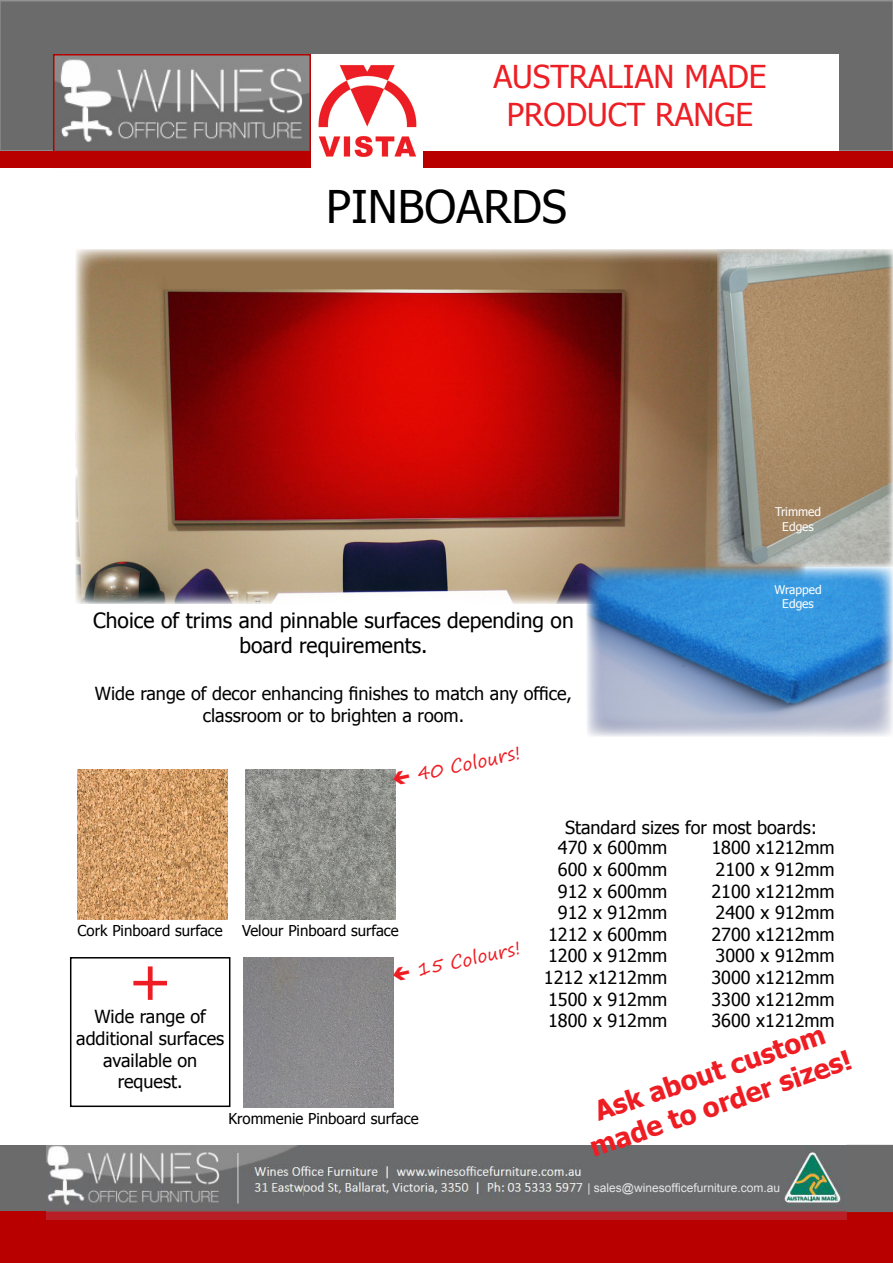
<style>
.page{position:relative;width:893px;height:1263px;background:#fff}
.page>*{position:absolute;margin:0;border:0;box-sizing:border-box;transform-origin:0 0}
.t1{font:58.5px "Tahoma";color:#ee1d23}
.t2{font:45px "Tahoma";color:#000}
.t3{font:31.5px/37.8px "Tahoma";color:#ed1f25;text-align:center}
.t4{font:700 27px "Tahoma";color:#ee1d23}
.t5{font:21px/25.2px "Tahoma";color:#000;text-align:center}
.t6{font:18px/21.6px "Tahoma";color:#000;text-align:center}
.t7{font:18px "Segoe Print";color:#ee1d23}
.t8{font:15px "Tahoma";color:#000}
.t9{font:12px "Arial";color:#e6e6e6}
.t10{font:12px "Tahoma";color:#fff}
</style>
<div class="page">
<div style="left:0;top:0;width:893px;height:152px;background:#6b6b6b;border:2px solid #8b8b8b"></div>
<div style="left:311px;top:54px;width:528px;height:114px;background:#fff"></div>
<img style="left:46px;top:1145px;width:801px;height:75px">
<img style="left:56px;top:57px;width:361px;height:108px">
<div style="left:53px;top:54px;width:258px;height:114px;border:2px solid #b80000"></div>
<div style="left:423px;top:151px;width:416px;height:16px;background:#b80000"></div>
<div style="left:847px;top:1211px;width:46px;height:9px;background:#b80000"></div>
<div style="left:847px;top:1145px;width:46px;height:66px;background:#6b6b6b"></div>
<div style="left:846px;top:1145px;width:47px;height:67px;border:2px solid #6b6b6b"></div>
<div style="left:0;top:1211px;width:46px;height:9px;background:#b80000"></div>
<div style="left:0;top:1145px;width:46px;height:66px;background:#6b6b6b"></div>
<div style="left:0;top:1220px;width:893px;height:43px;background:#b80000"></div>
<div style="left:839px;top:151px;width:54px;height:16px;background:#b80000"></div>
<div style="left:0;top:151px;width:54px;height:16px;background:#b80000"></div>
<img style="left:76px;top:249px;width:641px;height:355px">
<img style="left:244px;top:957px;width:150px;height:150px">
<img style="left:77px;top:769px;width:150px;height:150px">
<img style="left:245px;top:769px;width:150px;height:150px">
<img style="left:717px;top:249px;width:176px;height:318px">
<div style="left:70px;top:957px;width:160px;height:150px;border:2px solid #000"></div>
<img style="left:587px;top:567px;width:306px;height:169px">
<svg style="left:392px;top:769px;width:4px;height:17px"></svg>
<svg style="left:392px;top:965px;width:2px;height:16px"></svg>
<h3 class="t3" style="left:493px;top:56px;width:275px">AUSTRALIAN MADE<br>PRODUCT RANGE</h3>
<p class="t2" style="left:326px;top:177px;width:242px">PINBOARDS</p>
<p class="t5" style="left:93px;top:607px;width:482px">Choice of trims and pinnable surfaces depending on board requirements.</p>
<p class="t6" style="left:95px;top:682px;width:479px">Wide range of decor enhancing finishes to match any office, classroom or to brighten a room.</p>
<p class="t7" style="left:414px;top:758px;width:107px;rotate:-12deg">40 Colours!</p>
<p class="t10" style="left:775px;top:504px;width:48px">Trimmed</p>
<p class="t10" style="left:782px;top:518px;width:33px">Edges</p>
<p class="t10" style="left:774px;top:581px;width:49px">Wrapped</p>
<p class="t10" style="left:782px;top:595px;width:33px">Edges</p>
<p class="t8" style="left:78px;top:921px;width:147px">Cork Pinboard surface</p>
<p class="t8" style="left:242px;top:921px;width:158px">Velour Pinboard surface</p>
<p class="t1" style="left:129px;top:941px;width:44px">+</p>
<p class="t6" style="left:76px;top:1005px;width:149px">Wide range of additional surfaces available on request.</p>
<p class="t7" style="left:414px;top:954px;width:107px;rotate:-12deg">15 Colours!</p>
<p class="t8" style="left:228px;top:1108px;width:192px">Krommenie Pinboard surface</p>
<p class="t6" style="left:565px;top:816px;width:254px">Standard sizes for most boards:</p>
<p class="t6" style="left:711px;top:836px;width:125px">1800 x1212mm</p>
<p class="t6" style="left:715px;top:858px;width:121px">2100 x 912mm</p>
<p class="t6" style="left:711px;top:879px;width:125px">2100 x1212mm</p>
<p class="t6" style="left:715px;top:901px;width:121px">2400 x 912mm</p>
<p class="t6" style="left:711px;top:922px;width:125px">2700 x1212mm</p>
<p class="t6" style="left:715px;top:944px;width:121px">3000 x 912mm</p>
<p class="t6" style="left:711px;top:966px;width:125px">3000 x1212mm</p>
<p class="t6" style="left:711px;top:987px;width:125px">3300 x1212mm</p>
<p class="t6" style="left:711px;top:1009px;width:125px">3600 x1212mm</p>
<p class="t4" style="left:589px;top:1094px;width:243px;rotate:-19deg">Ask about custom</p>
<p class="t6" style="left:558px;top:836px;width:111px">470 x 600mm</p>
<p class="t6" style="left:558px;top:858px;width:111px">600 x 600mm</p>
<p class="t6" style="left:558px;top:879px;width:111px">912 x 600mm</p>
<p class="t6" style="left:558px;top:901px;width:111px">912 x 912mm</p>
<p class="t6" style="left:548px;top:922px;width:121px">1212 x 600mm</p>
<p class="t6" style="left:548px;top:944px;width:121px">1200 x 912mm</p>
<p class="t6" style="left:544px;top:966px;width:125px">1212 x1212mm</p>
<p class="t6" style="left:548px;top:987px;width:121px">1500 x 912mm</p>
<p class="t6" style="left:548px;top:1009px;width:121px">1800 x 912mm</p>
<p class="t4" style="left:584px;top:1130px;width:277px;rotate:-19deg">made to order sizes!</p>
<p class="t9" style="left:587px;top:1179px;width:194px">| sales@winesofficefurniture.com.au</p>
</div>
